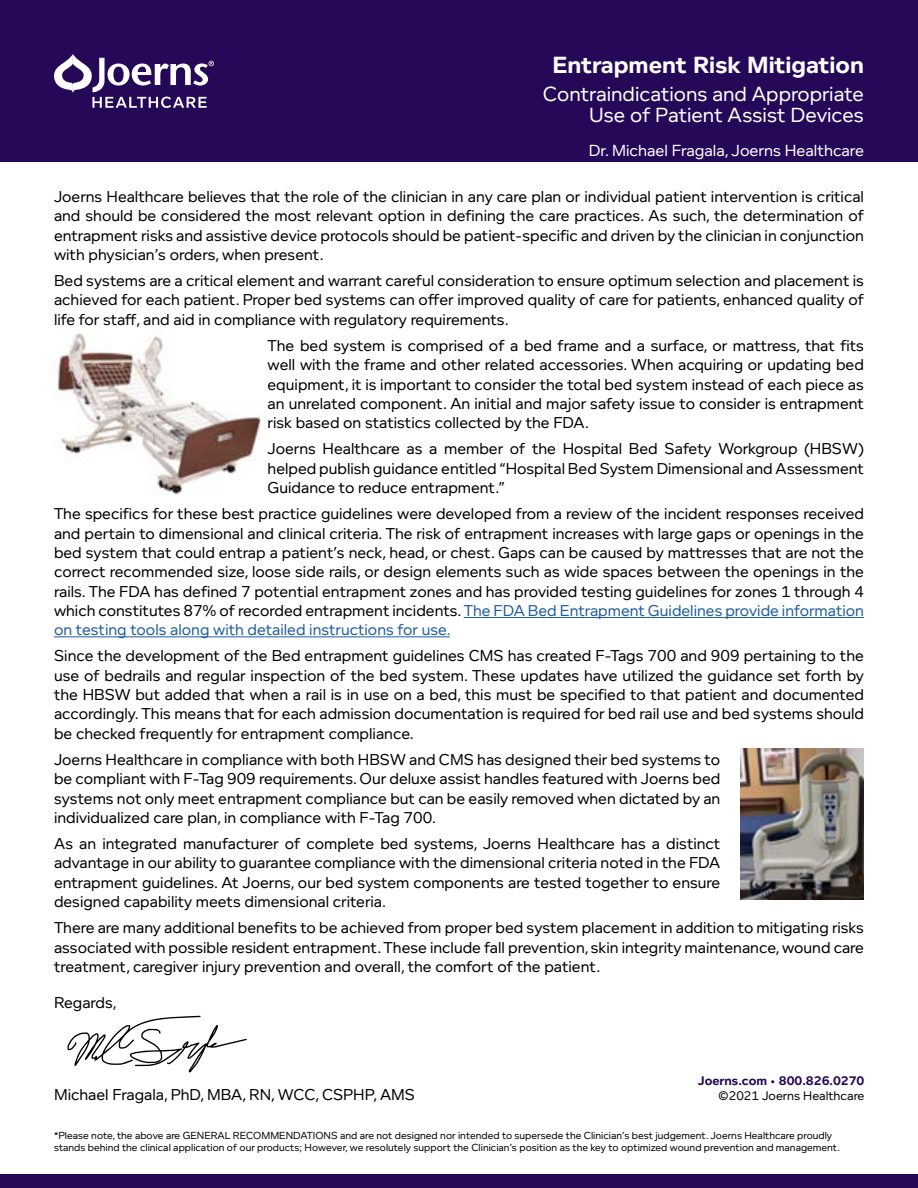
<style>
.page{position:relative;width:918px;height:1188px;background:#fff}
.page>*{position:absolute;margin:0;border:0;box-sizing:border-box;transform-origin:0 0}
.t1{font:700 24px "Foundry Context";color:#fff}
.t2{font:21px/21px "Foundry Context";color:#fff;text-align:right}
.t3{font:16.5px "Foundry Context";color:#fff}
.t4{font:16.2px/19.4px "Foundry Context";color:#000;text-align:justify}
.t5{font:700 12.75px "Foundry Context";color:#260859}
.t6{font:12.75px "Foundry Context";color:#000}
.t7{font:10.5px/12.6px "Foundry Context";color:#000}
.s1{color:#215e9e}
</style>
<div class="page">
<div style="left:0;top:0;width:918px;height:162px;background:#260859"></div>
<svg style="left:54px;top:54px;width:160px;height:54px"></svg>
<div style="left:0;top:1174px;width:918px;height:14px;background:#260859"></div>
<hr style="left:464px;top:617px;width:400px;height:1px;background:#215e9e">
<hr style="left:54px;top:636px;width:396px;height:1px;background:#215e9e">
<img style="left:53px;top:333px;width:208px;height:162px">
<img style="left:741px;top:748px;width:123px;height:151px">
<svg style="left:67px;top:1016px;width:180px;height:56px"></svg>
<h1 class="t1" style="left:553px;top:51px;width:313px">Entrapment Risk Mitigation</h1>
<p class="t2" style="left:543px;top:83px;width:323px">Contraindications and Appropriate<br>Use of Patient Assist Devices</p>
<p class="t3" style="left:589px;top:141px;width:277px">Dr. Michael Fragala, Joerns Healthcare</p>
<p class="t4" style="left:54px;top:186px;width:812px">Joerns Healthcare believes that the role of the clinician in any care plan or individual patient intervention is critical and should be considered the most relevant option in defining the care practices. As such, the determination of entrapment risks and assistive device protocols should be patient-specific and driven by the clinician in conjunction with physician’s orders, when present.</p>
<p class="t4" style="left:54px;top:271px;width:812px">Bed systems are a critical element and warrant careful consideration to ensure optimum selection and placement is achieved for each patient. Proper bed systems can offer improved quality of care for patients, enhanced quality of life for staff, and aid in compliance with regulatory requirements.</p>
<p class="t4" style="left:268px;top:335px;width:598px">The bed system is comprised of a bed frame and a surface, or mattress, that fits well with the frame and other related accessories. When acquiring or updating bed equipment, it is important to consider the total bed system instead of each piece as an unrelated component. An initial and major safety issue to consider is entrapment risk based on statistics collected by the FDA.</p>
<p class="t4" style="left:268px;top:439px;width:598px">Joerns Healthcare as a member of the Hospital Bed Safety Workgroup (HBSW) helped publish guidance entitled “Hospital Bed System Dimensional and Assessment Guidance to reduce entrapment.”</p>
<p class="t4" style="left:54px;top:504px;width:812px">The specifics for these best practice guidelines were developed from a review of the incident responses received and pertain to dimensional and clinical criteria. The risk of entrapment increases with large gaps or openings in the bed system that could entrap a patient’s neck, head, or chest. Gaps can be caused by mattresses that are not the correct recommended size, loose side rails, or design elements such as wide spaces between the openings in the rails. The FDA has defined 7 potential entrapment zones and has provided testing guidelines for zones 1 through 4 which constitutes 87% of recorded entrapment incidents. <span class="s1">The FDA Bed Entrapment Guidelines provide information on testing tools along with detailed instructions for use.</span></p>
<p class="t4" style="left:54px;top:646px;width:812px">Since the development of the Bed entrapment guidelines CMS has created F-Tags 700 and 909 pertaining to the use of bedrails and regular inspection of the bed system. These updates have utilized the guidance set forth by the HBSW but added that when a rail is in use on a bed, this must be specified to that patient and documented accordingly. This means that for each admission documentation is required for bed rail use and bed systems should be checked frequently for entrapment compliance.</p>
<p class="t4" style="left:54px;top:749px;width:668px">Joerns Healthcare in compliance with both HBSW and CMS has designed their bed systems to be compliant with F-Tag 909 requirements. Our deluxe assist handles featured with Joerns bed systems not only meet entrapment compliance but can be easily removed when dictated by an individualized care plan, in compliance with F-Tag 700.</p>
<p class="t4" style="left:54px;top:834px;width:668px">As an integrated manufacturer of complete bed systems, Joerns Healthcare has a distinct advantage in our ability to guarantee compliance with the dimensional criteria noted in the FDA entrapment guidelines. At Joerns, our bed system components are tested together to ensure designed capability meets dimensional criteria.</p>
<p class="t4" style="left:54px;top:918px;width:812px">There are many additional benefits to be achieved from proper bed system placement in addition to mitigating risks associated with possible resident entrapment. These include fall prevention, skin integrity maintenance, wound care treatment, caregiver injury prevention and overall, the comfort of the patient.</p>
<p class="t4" style="left:54px;top:992px;width:64px">Regards,</p>
<p class="t4" style="left:54px;top:1085px;width:363px">Michael Fragala, PhD, MBA, RN, WCC, CSPHP, AMS</p>
<p class="t5" style="left:698px;top:1073px;width:168px">Joerns.com • 800.826.0270</p>
<p class="t6" style="left:718px;top:1089px;width:148px">©2021 Joerns Healthcare</p>
<p class="t7" style="left:54px;top:1129px;width:787px">*Please note, the above are GENERAL RECOMMENDATIONS and are not designed nor intended to supersede the Clinician’s best judgement. Joerns Healthcare proudly stands behind the clinical application of our products; However, we resolutely support the Clinician’s position as the key to optimized wound prevention and management.</p>
</div>
